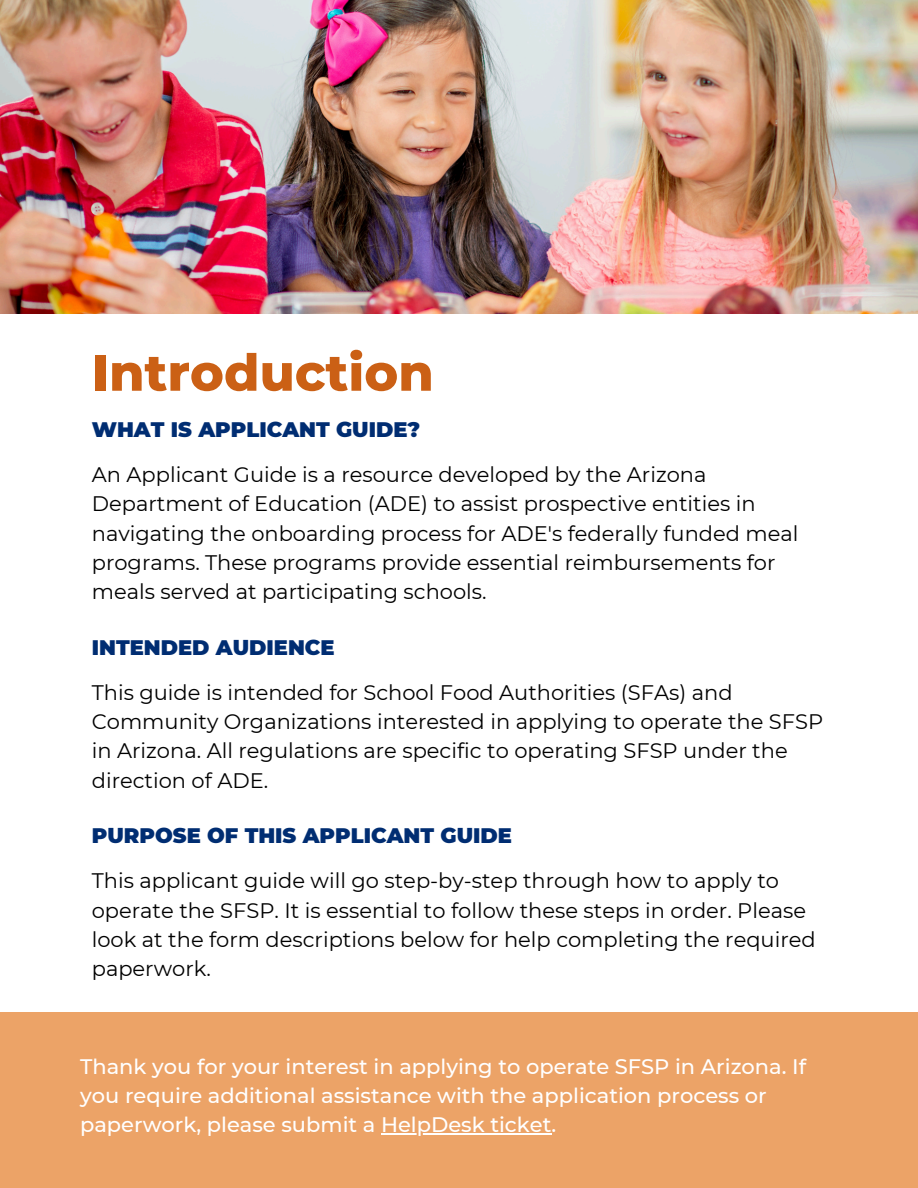
<style>
.page{position:relative;width:918px;height:1188px;background:#fff}
.page>*{position:absolute;margin:0;border:0;box-sizing:border-box;transform-origin:0 0}
.t1{font:800 51px "Montserrat";color:#cb6015}
.t2{font:21px/29.2px "Montserrat";color:#000}
.t3{font:500 21px/29.2px "Montserrat";color:#fff}
.t4{font:900 21px "Montserrat";color:#002d72}
</style>
<div class="page">
<img style="left:0;top:0;width:918px;height:314px">
<div style="left:0;top:1012px;width:918px;height:176px;background:#eca367"></div>
<hr style="left:381px;top:1133px;width:170px;height:1px;background:#fff">
<p class="t1" style="left:92px;top:341px;width:343px">Introduction</p>
<h1 class="t4" style="left:92px;top:416px;width:330px">WHAT IS APPLICANT GUIDE?</h1>
<h2 class="t2" style="left:92px;top:460px;width:708px">An Applicant Guide is a resource developed by the Arizona Department of Education (ADE) to assist prospective entities in navigating the onboarding process for ADE's federally funded meal programs. These programs provide essential reimbursements for meals served at participating schools.</h2>
<p class="t4" style="left:92px;top:634px;width:244px">INTENDED AUDIENCE</p>
<h2 class="t2" style="left:92px;top:678px;width:733px">This guide is intended for School Food Authorities (SFAs) and Community Organizations interested in applying to operate the SFSP in Arizona. All regulations are specific to operating SFSP under the direction of ADE.</h2>
<p class="t4" style="left:92px;top:823px;width:422px">PURPOSE OF THIS APPLICANT GUIDE</p>
<h2 class="t2" style="left:92px;top:866px;width:725px">This applicant guide will go step-by-step through how to apply to operate the SFSP. It is essential to follow these steps in order. Please look at the form descriptions below for help completing the required paperwork.</h2>
<p class="t3" style="left:80px;top:1052px;width:728px">Thank you for your interest in applying to operate SFSP in Arizona. If you require additional assistance with the application process or paperwork, please submit a HelpDesk ticket.</p>
</div>
